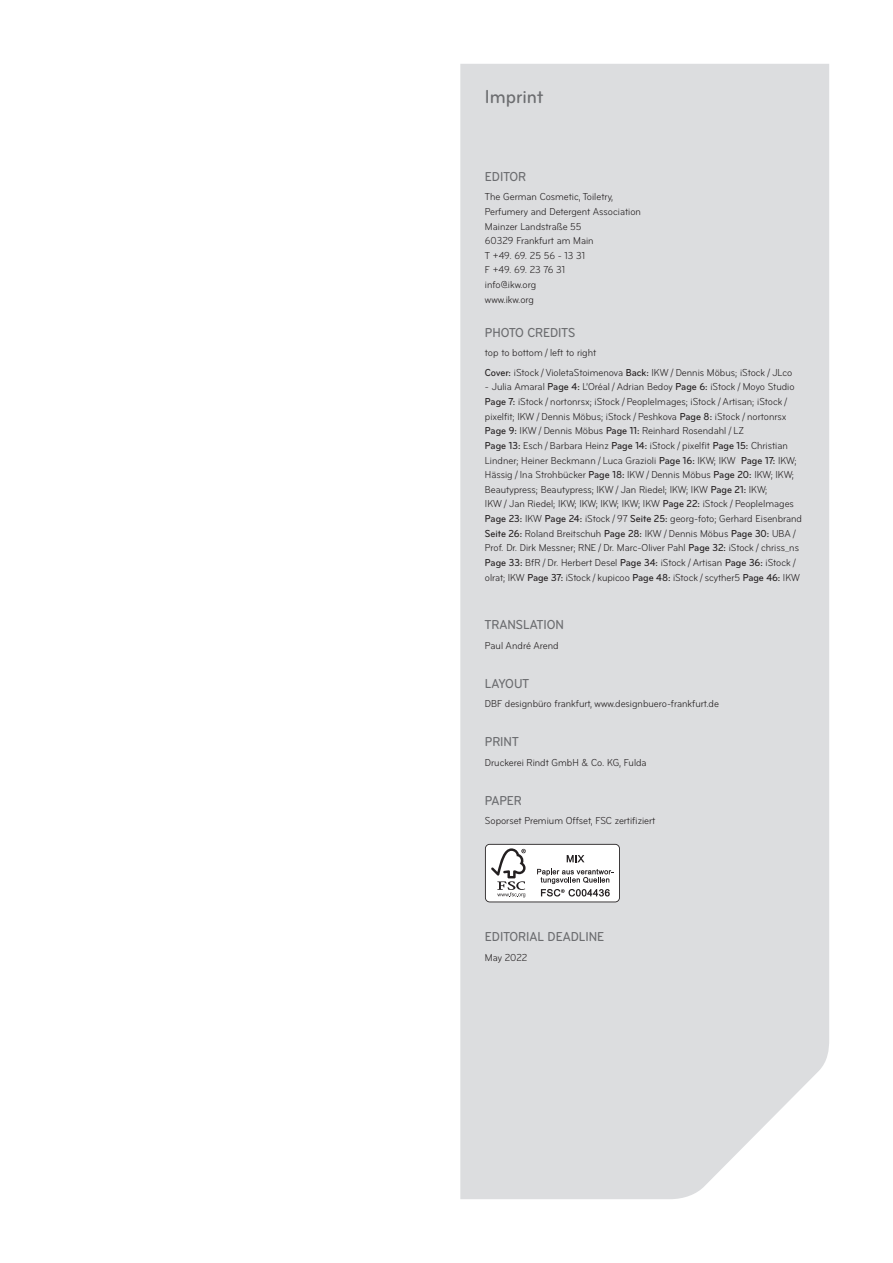
<style>
.page{position:relative;width:893px;height:1263px;background:#fff}
.page>*{position:absolute;margin:0;border:0;box-sizing:border-box;transform-origin:0 0}
.t1{font:500 condensed 19.5px "Bryant";color:#6c6d70}
.t2{font:500 condensed 13.5px "Bryant";color:#6c6d70}
.t3{font:condensed 10.5px/14.7px "Bryant";color:#231f20}
.s1{font-weight:500}
</style>
<div class="page">
<div style="left:460px;top:64px;width:369px;height:1135px;background:#dcdddf"></div>
<svg style="left:485px;top:844px;width:135px;height:58px"></svg>
<h1 class="t1" style="left:485px;top:84px;width:60px">Imprint</h1>
<p class="t2" style="left:485px;top:168px;width:43px">EDITOR</p>
<p class="t3" style="left:485px;top:190px;width:157px">The German Cosmetic, Toiletry,<br>Perfumery and Detergent Association<br>Mainzer Landstraße 55<br>60329 Frankfurt am Main<br>T +49. 69. 25 56 - 13 31<br>F +49. 69. 23 76 31<br>info@ikw.org<br>www.ikw.org</p>
<p class="t2" style="left:485px;top:324px;width:92px">PHOTO CREDITS</p>
<p class="t3" style="left:485px;top:343px;width:309px;line-height:19.5px">top to bottom / left to right<br><span class="s1">Cover:</span> iStock / VioletaStoimenova <span class="s1">Back:</span> IKW / Dennis Möbus; iStock / JLco</p>
<p class="t3" style="left:485px;top:380px;width:319px">- Julia Amaral <span class="s1">Page 4:</span> L’Oréal / Adrian Bedoy <span class="s1">Page 6:</span> iStock / Moyo Studio <span class="s1">Page 7:</span> iStock / nortonrsx; iStock / PeopleImages; iStock / Artisan; iStock / pixelfit; IKW / Dennis Möbus; iStock / Peshkova <span class="s1">Page 8:</span> iStock / nortonrsx <span class="s1">Page 9:</span> IKW / Dennis Möbus <span class="s1">Page 11:</span> Reinhard Rosendahl / LZ<br><span class="s1">Page 13:</span> Esch / Barbara Heinz <span class="s1">Page 14:</span> iStock / pixelfit <span class="s1">Page 15:</span> Christian Lindner; Heiner Beckmann / Luca Grazioli <span class="s1">Page 16:</span> IKW; IKW <span class="s1">Page 17:</span> IKW; Hässig / Ina Strohbücker <span class="s1">Page 18:</span> IKW / Dennis Möbus <span class="s1">Page 20:</span> IKW; IKW; Beautypress; Beautypress; IKW / Jan Riedel; IKW; IKW <span class="s1">Page 21:</span> IKW;<br>IKW / Jan Riedel; IKW; IKW; IKW; IKW; IKW <span class="s1">Page 22:</span> iStock / PeopleImages <span class="s1">Page 23:</span> IKW <span class="s1">Page 24:</span> iStock / 97 <span class="s1">Seite 25:</span> georg-foto; Gerhard Eisenbrand <span class="s1">Seite 26:</span> Roland Breitschuh <span class="s1">Page 28:</span> IKW / Dennis Möbus <span class="s1">Page 30:</span> UBA / Prof. Dr. Dirk Messner; RNE / Dr. Marc-Oliver Pahl <span class="s1">Page 32:</span> iStock / chriss_ns <span class="s1">Page 33:</span> BfR / Dr. Herbert Desel <span class="s1">Page 34:</span> iStock / Artisan <span class="s1">Page 36:</span> iStock / olrat; IKW <span class="s1">Page 37:</span> iStock / kupicoo <span class="s1">Page 48:</span> iStock / scyther5 <span class="s1">Page 46:</span> IKW</p>
<p class="t2" style="left:485px;top:617px;width:81px">TRANSLATION</p>
<p class="t3" style="left:485px;top:638px;width:75px">Paul André Arend</p>
<p class="t2" style="left:485px;top:675px;width:46px">LAYOUT</p>
<p class="t3" style="left:485px;top:697px;width:235px">DBF designbüro frankfurt, www.designbuero-frankfurt.de</p>
<p class="t2" style="left:485px;top:734px;width:35px">PRINT</p>
<p class="t3" style="left:485px;top:755px;width:163px">Druckerei Rindt GmbH &amp; Co. KG, Fulda</p>
<p class="t2" style="left:485px;top:792px;width:38px">PAPER</p>
<p class="t3" style="left:485px;top:814px;width:172px">Soporset Premium Offset, FSC zertifiziert</p>
<p class="t2" style="left:485px;top:929px;width:121px">EDITORIAL DEADLINE</p>
<p class="t3" style="left:485px;top:950px;width:44px">May 2022</p>
</div>
